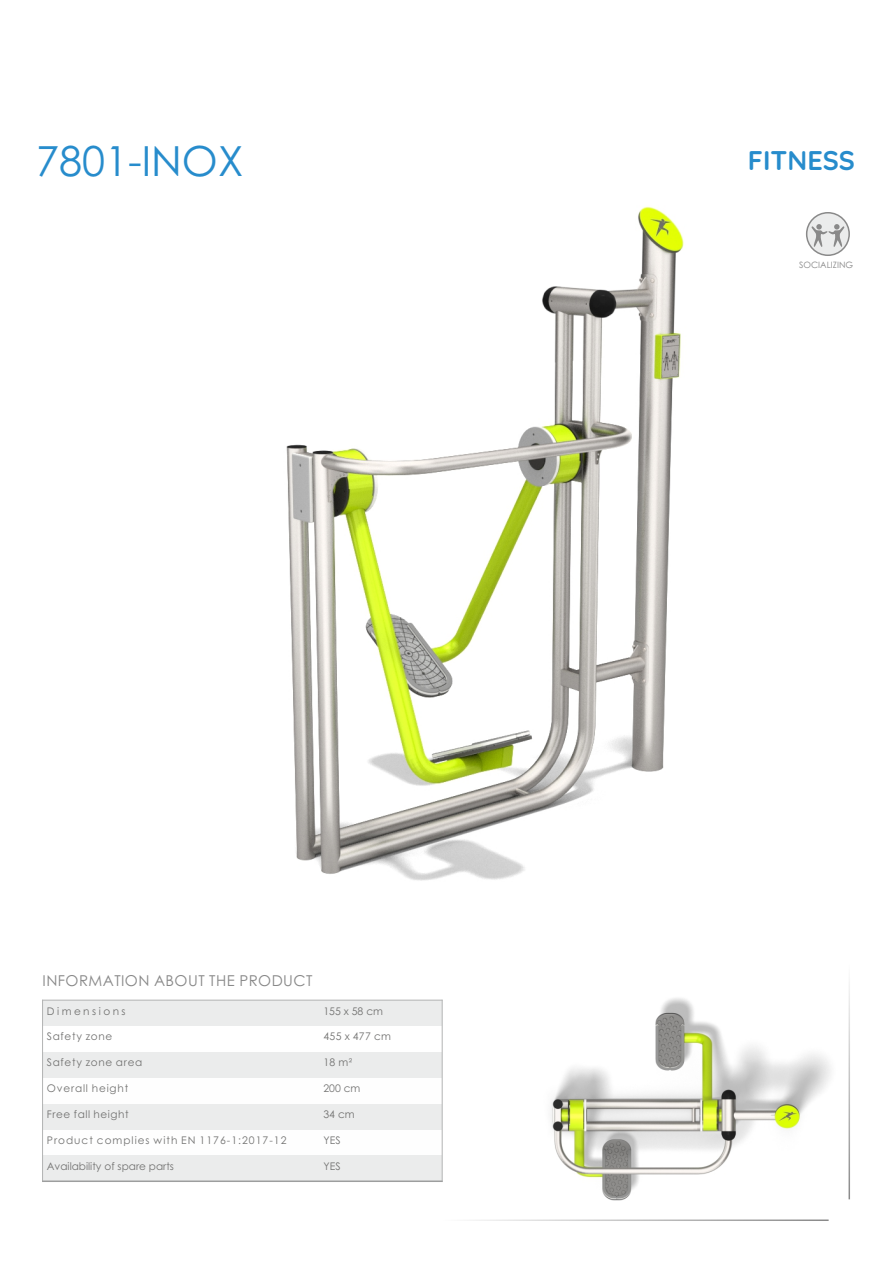
<style>
.page{position:relative;width:893px;height:1263px;background:#fff}
.page>*{position:absolute;margin:0;border:0;box-sizing:border-box;transform-origin:0 0}
.t1{font:41.4px "Century Gothic";color:#278ccc}
.t2{font:700 27px "Quicksand";color:#278ccc}
.t3{font:15px "Century Gothic";letter-spacing:.03em;color:#898989}
.t4{font:10.5px "Century Gothic";letter-spacing:.065em;color:#727271}
.t5{font:10.5px "Century Gothic";letter-spacing:.095em;color:#727271}
.t6{font:10.5px "Century Gothic";color:#727271}
.t7{font:10.5px "Century Gothic";letter-spacing:.235em;color:#727271}
.t8{font:8.7px "Century Gothic";color:#898989}
</style>
<div class="page">
<hr style="left:443px;top:1219px;width:386px;height:2px;background:#898989">
<hr style="left:848px;top:963px;width:2px;height:236px;background:#898989">
<div style="left:43px;top:1000px;width:276px;height:25px;background:#ebecec"></div>
<div style="left:319px;top:1000px;width:123px;height:25px;background:#ebecec"></div>
<div style="left:43px;top:1052px;width:276px;height:26px;background:#ebecec"></div>
<div style="left:319px;top:1052px;width:123px;height:26px;background:#ebecec"></div>
<div style="left:43px;top:1104px;width:276px;height:25px;background:#ebecec"></div>
<div style="left:319px;top:1104px;width:123px;height:25px;background:#ebecec"></div>
<div style="left:43px;top:1155px;width:276px;height:26px;background:#ebecec"></div>
<div style="left:319px;top:1155px;width:123px;height:26px;background:#ebecec"></div>
<hr style="left:42px;top:1000px;width:1px;height:182px;background:#b2b3b3">
<hr style="left:442px;top:1000px;width:1px;height:182px;background:#b2b3b3">
<hr style="left:42px;top:1180px;width:401px;height:2px;background:#9d9e9e">
<hr style="left:42px;top:1000px;width:401px;height:1px;background:#b2b3b3">
<img style="left:286px;top:206px;width:398px;height:675px">
<img style="left:551px;top:998px;width:280px;height:203px">
<svg style="left:806px;top:212px;width:44px;height:44px"></svg>
<svg style="left:811px;top:224px;width:33px;height:23px"></svg>
<h1 class="t1" style="left:36px;top:145px;width:208px">7801-INOX</h1>
<h3 class="t3" style="left:43px;top:975px;width:271px">INFORMATION ABOUT THE PRODUCT</h3>
<p class="t7" style="left:47px;top:1007px;width:80px">Dimensions</p>
<p class="t4" style="left:323px;top:1007px;width:61px">155 x 58 cm</p>
<p class="t4" style="left:47px;top:1032px;width:67px">Safety zone</p>
<p class="t4" style="left:323px;top:1032px;width:69px">455 x 477 cm</p>
<p class="t4" style="left:47px;top:1058px;width:97px">Safety zone area</p>
<p class="t4" style="left:323px;top:1058px;width:30px">18 m²</p>
<p class="t4" style="left:47px;top:1084px;width:83px">Overall height</p>
<p class="t4" style="left:323px;top:1084px;width:39px">200 cm</p>
<p class="t4" style="left:47px;top:1110px;width:83px">Free fall height</p>
<p class="t4" style="left:323px;top:1110px;width:33px">34 cm</p>
<p class="t5" style="left:47px;top:1136px;width:241px">Product complies with EN 1176-1:2017-12</p>
<p class="t4" style="left:323px;top:1136px;width:19px">YES</p>
<p class="t6" style="left:47px;top:1162px;width:129px">Availability of spare parts</p>
<p class="t4" style="left:323px;top:1162px;width:19px">YES</p>
<h2 class="t2" style="left:748px;top:143px;width:109px">FITNESS</h2>
<p class="t8" style="left:799px;top:262px;width:55px">SOCIALIZING</p>
</div>
